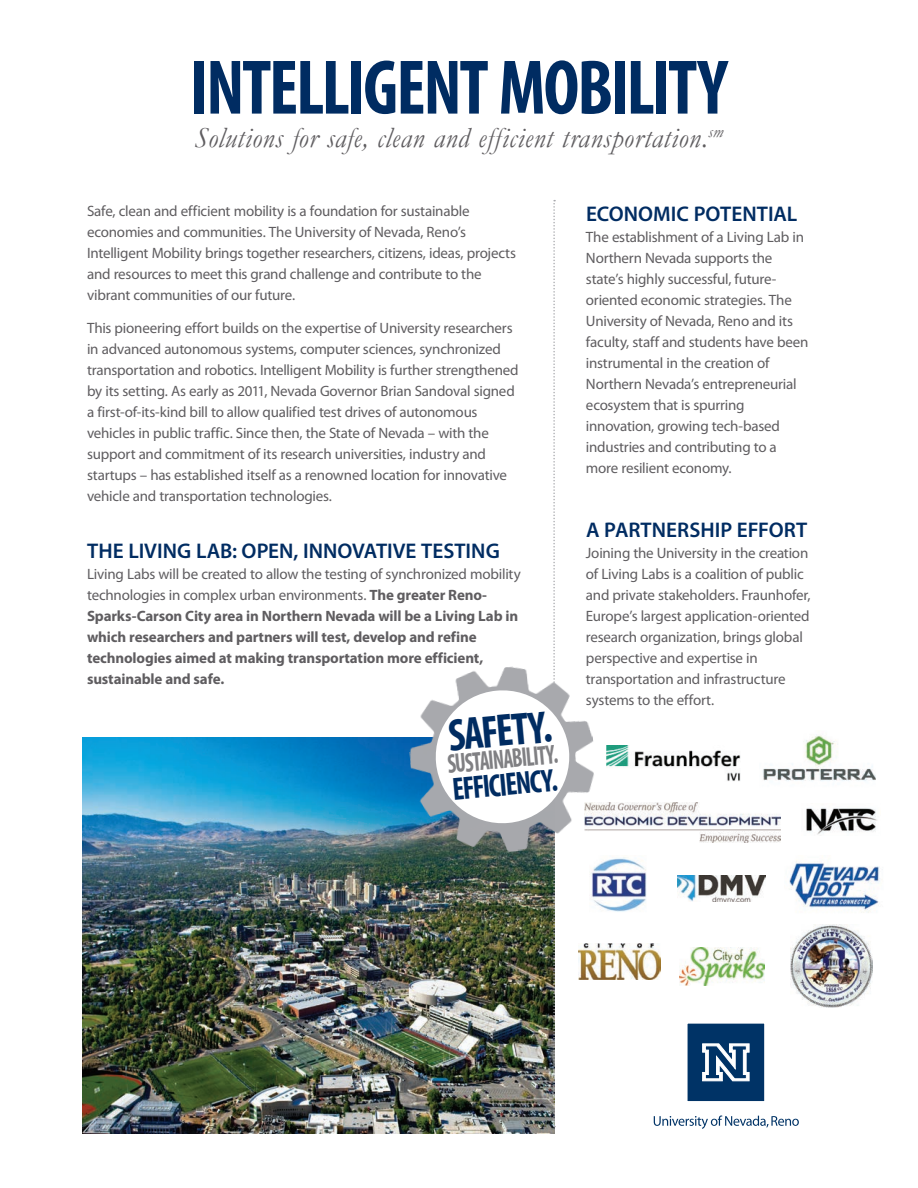
<style>
.page{position:relative;width:918px;height:1188px;background:#fff}
.page>*{position:absolute;margin:0;border:0;box-sizing:border-box;transform-origin:0 0}
.t1{font:700 condensed 78px "Myriad Pro";letter-spacing:-.03em;color:#002c62;scale:.95 1}
.t2{font:700 condensed 45.9px "Myriad Pro";color:#002c62;scale:.94 1}
.t3{font:700 condensed 32.25px "Myriad Pro";color:#002c62;scale:.92 1}
.t4{font:italic 29.25px "Garamond";letter-spacing:.02em;color:#5f5d60;scale:.95 1}
.t5{font:700 condensed 27.15px "Myriad Pro";color:#808083;scale:.8 1}
.t6{font:600 21.3px "Myriad Pro";color:#002c62}
.t7{font:15px/21px "Myriad Pro";letter-spacing:-.015em;color:#5f5d60}
.t8{font:700 15px/21px "Myriad Pro";letter-spacing:-.01em;color:#5f5d60}
.s1{font-weight:400}
</style>
<div class="page">
<img style="left:83px;top:738px;width:471px;height:396px">
<img style="left:402px;top:700px;width:192px;height:160px">
<img style="left:433px;top:200px;width:139px;height:927px">
<div style="left:687px;top:1023px;width:78px;height:79px;background:#036"></div>
<div style="left:687px;top:1023px;width:78px;height:79px;border:1px solid #fff"></div>
<svg style="left:702px;top:1043px;width:48px;height:39px"></svg>
<svg style="left:654px;top:1116px;width:145px;height:13px"></svg>
<img style="left:590px;top:856px;width:57px;height:56px">
<img style="left:606px;top:745px;width:135px;height:36px">
<img style="left:763px;top:735px;width:113px;height:46px">
<img style="left:678px;top:875px;width:87px;height:26px">
<img style="left:584px;top:802px;width:197px;height:41px">
<img style="left:679px;top:948px;width:85px;height:37px">
<img style="left:790px;top:925px;width:83px;height:82px">
<img style="left:579px;top:943px;width:81px;height:36px">
<img style="left:789px;top:860px;width:91px;height:53px">
<img style="left:806px;top:808px;width:71px;height:27px">
<h1 class="t1" style="left:190px;top:39px;width:567px">INTELLIGENT MOBILITY</h1>
<h3 class="t4" style="left:195px;top:118px;width:558px">Solutions for safe, clean and efficient transportation.<sup>sm</sup></h3>
<p class="t7" style="left:87px;top:200px;width:431px">Safe, clean and efficient mobility is a foundation for sustainable economies and communities. The University of Nevada, Reno’s Intelligent Mobility brings together researchers, citizens, ideas, projects and resources to meet this grand challenge and contribute to the vibrant communities of our future.</p>
<p class="t7" style="left:87px;top:317px;width:433px">This pioneering effort builds on the expertise of University researchers in advanced autonomous systems, computer sciences, synchronized transportation and robotics. Intelligent Mobility is further strengthened by its setting. As early as 2011, Nevada Governor Brian Sandoval signed a first-of-its-kind bill to allow qualified test drives of autonomous vehicles in public traffic. Since then, the State of Nevada – with the support and commitment of its research universities, industry and startups – has established itself as a renowned location for innovative vehicle and transportation technologies.</p>
<h3 class="t6" style="left:87px;top:537px;width:414px">THE LIVING LAB: OPEN, INNOVATIVE TESTING</h3>
<p class="t8" style="left:87px;top:563px;width:435px"><span class="s1">Living Labs will be created to allow the testing of synchronized mobility technologies in complex urban environments.</span> The greater Reno-Sparks-Carson City area in Northern Nevada will be a Living Lab in which researchers and partners will test, develop and refine technologies aimed at making transportation more efficient, sustainable and safe.</p>
<h2 class="t2" style="left:446px;top:707px;width:112px;rotate:-5deg">SAFETY.</h2>
<h3 class="t5" style="left:446px;top:747px;width:140px;rotate:-5deg">SUSTAINABILITY.</h3>
<h3 class="t3" style="left:451px;top:769px;width:117px;rotate:-5deg">EFFICIENCY.</h3>
<h3 class="t6" style="left:586px;top:200px;width:213px">ECONOMIC POTENTIAL</h3>
<p class="t7" style="left:586px;top:226px;width:224px">The establishment of a Living Lab in<br>Northern Nevada supports the state’s highly successful, future&shy;oriented economic strategies. The<br>University of Nevada, Reno and its faculty, staff and students have been instrumental in the creation of<br>Northern Nevada’s entrepreneurial ecosystem that is spurring innovation, growing tech-based industries and contributing to a more resilient economy.</p>
<h3 class="t6" style="left:586px;top:516px;width:223px">A PARTNERSHIP EFFORT</h3>
<p class="t7" style="left:586px;top:542px;width:226px">Joining the University in the creation of Living Labs is a coalition of public and private stakeholders. Fraunhofer, Europe’s largest application-oriented research organization, brings global perspective and expertise in transportation and infrastructure systems to the effort.</p>
</div>
